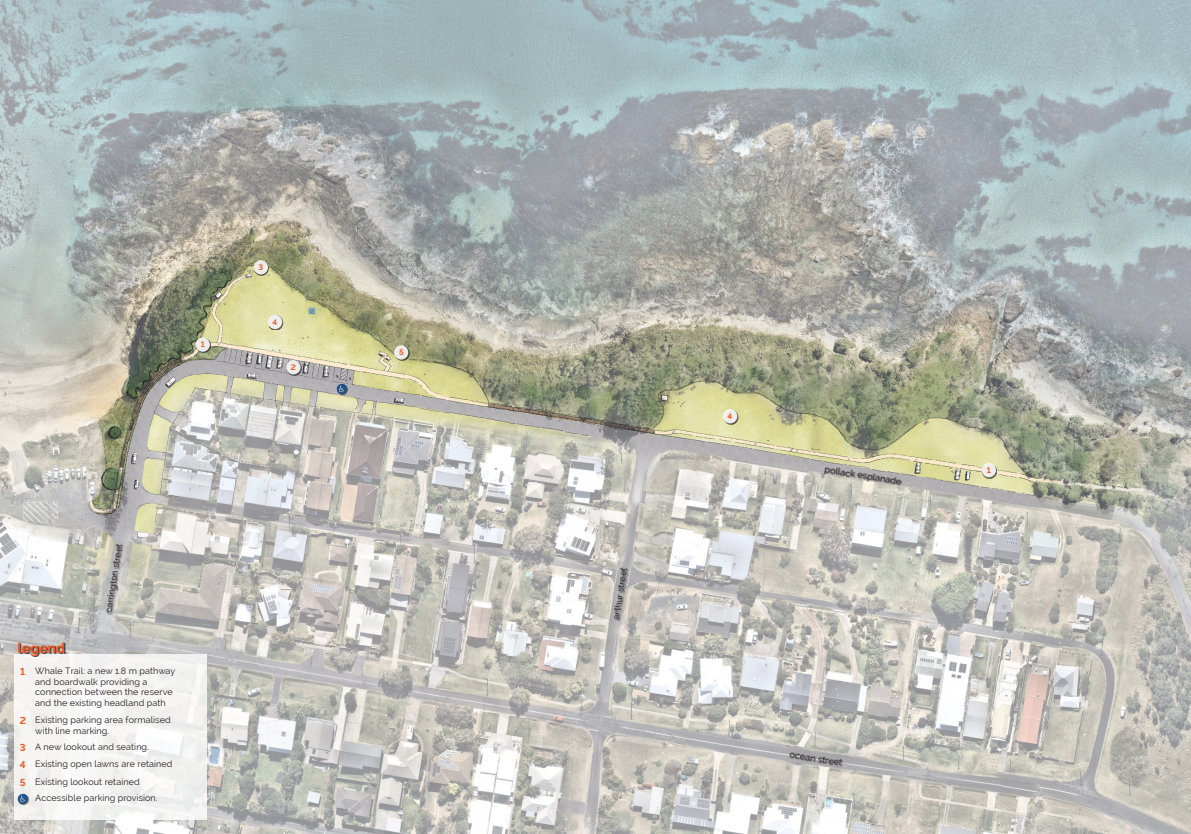
<style>
.page{position:relative;width:1191px;height:834px;background:#fff}
.page>*{position:absolute;margin:0;border:0;box-sizing:border-box;transform-origin:0 0}
.Head-No_Num_-_Level_1_Sub{font:700 14px "Raleway";color:#f15921}
.Head-No_Num_-_Level_1_Sub-2{font:700 10px "Raleway";color:#f15921}
.Body_Text{font:9px/10.8px "Raleway";letter-spacing:.01em;color:#231f20}
.Head-No_Num_-_Level_1_Sub-3{font:700 8px "Raleway";color:#f15921}
</style>
<div class="page">
<img style="left:0;top:0;width:1191px;height:833px">
<div style="left:197px;top:338px;width:14px;height:15px;background:#231f20;opacity:.75"></div>
<div style="left:196px;top:337px;width:14px;height:14px;background:#eeedec;border-radius:50%"></div>
<div style="left:287px;top:361px;width:15px;height:14px;background:#231f20;opacity:.75"></div>
<div style="left:286px;top:360px;width:14px;height:14px;background:#edeced;border-radius:50%"></div>
<div style="left:255px;top:261px;width:14px;height:14px;background:#231f20;opacity:.75"></div>
<div style="left:254px;top:260px;width:14px;height:14px;background:#ededeb;border-radius:50%"></div>
<div style="left:269px;top:316px;width:14px;height:14px;background:#231f20;opacity:.75"></div>
<div style="left:268px;top:315px;width:14px;height:14px;background:#eeeeec;border-radius:50%"></div>
<div style="left:395px;top:346px;width:14px;height:14px;background:#231f20;opacity:.75"></div>
<div style="left:394px;top:345px;width:14px;height:14px;background:#ececeb;border-radius:50%"></div>
<div style="left:724px;top:410px;width:14px;height:14px;background:#231f20;opacity:.75"></div>
<div style="left:723px;top:409px;width:14px;height:14px;background:#eeeeec;border-radius:50%"></div>
<div style="left:982px;top:464px;width:15px;height:14px;background:#231f20;opacity:.75"></div>
<div style="left:981px;top:463px;width:15px;height:14px;background:#eeeeec;border-radius:50%"></div>
<div style="left:14px;top:654px;width:193px;height:165px;background:#f5f4f2"></div>
<div style="left:18px;top:794px;width:10px;height:10px;background:#231f20;opacity:.75"></div>
<svg style="left:18px;top:793px;width:10px;height:10px"></svg>
<svg style="left:20px;top:795px;width:5px;height:6px"></svg>
<div style="left:19px;top:643px;width:47px;height:13px;background:#231f20;opacity:.75"></div>
<div style="left:824px;top:467px;width:79px;height:19px;background:#231f20;opacity:.75"></div>
<div style="left:789px;top:752px;width:55px;height:15px;background:#231f20;opacity:.75"></div>
<div style="left:107px;top:543px;width:18px;height:71px;background:#231f20;opacity:.75"></div>
<div style="left:614px;top:567px;width:15px;height:54px;background:#231f20;opacity:.75"></div>
<div style="left:337px;top:384px;width:10px;height:10px;background:#231f20;opacity:.75"></div>
<svg style="left:337px;top:384px;width:10px;height:10px"></svg>
<svg style="left:339px;top:385px;width:5px;height:7px"></svg>
<p class="Head-No_Num_-_Level_1_Sub-3" style="left:201px;top:340px;width:5px">1</p>
<p class="Head-No_Num_-_Level_1_Sub-3" style="left:258px;top:263px;width:6px">3</p>
<p class="Head-No_Num_-_Level_1_Sub-3" style="left:272px;top:317px;width:6px">4</p>
<p class="Head-No_Num_-_Level_1_Sub-3" style="left:291px;top:362px;width:6px">2</p>
<p class="Head-No_Num_-_Level_1_Sub" style="left:18px;top:639px;width:49px">legend</p>
<p class="Body_Text" style="left:103px;top:612px;width:72px;rotate:-81deg">carrington street</p>
<p class="Head-No_Num_-_Level_1_Sub-2" style="left:20px;top:665px;width:6px">1</p>
<p class="Body_Text" style="left:35px;top:665px;width:142px">Whale Trail: a new 1.8 m pathway and boardwalk providing a connection between the reserve and the existing headland path</p>
<p class="Head-No_Num_-_Level_1_Sub-2" style="left:20px;top:714px;width:8px">2</p>
<p class="Body_Text" style="left:35px;top:714px;width:137px">Existing parking area formalised with line marking.</p>
<p class="Head-No_Num_-_Level_1_Sub-2" style="left:20px;top:741px;width:7px">3</p>
<p class="Body_Text" style="left:35px;top:741px;width:115px">A new lookout and seating.</p>
<p class="Head-No_Num_-_Level_1_Sub-2" style="left:20px;top:759px;width:7px">4</p>
<p class="Body_Text" style="left:35px;top:758px;width:139px">Existing open lawns are retained</p>
<p class="Head-No_Num_-_Level_1_Sub-2" style="left:20px;top:776px;width:7px">5</p>
<p class="Body_Text" style="left:35px;top:776px;width:106px">Existing lookout retained</p>
<p class="Body_Text" style="left:35px;top:791px;width:124px">Accessible parking provision.</p>
<p class="Head-No_Num_-_Level_1_Sub-3" style="left:399px;top:348px;width:6px">5</p>
<p class="Body_Text" style="left:610px;top:618px;width:54px;rotate:-81deg">arthur street</p>
<p class="Head-No_Num_-_Level_1_Sub-3" style="left:727px;top:411px;width:6px">4</p>
<p class="Body_Text" style="left:825px;top:463px;width:79px;rotate:9deg">pollack esplanade</p>
<p class="Head-No_Num_-_Level_1_Sub-3" style="left:987px;top:465px;width:5px">1</p>
<p class="Body_Text" style="left:790px;top:748px;width:55px;rotate:9deg">ocean street</p>
</div>
